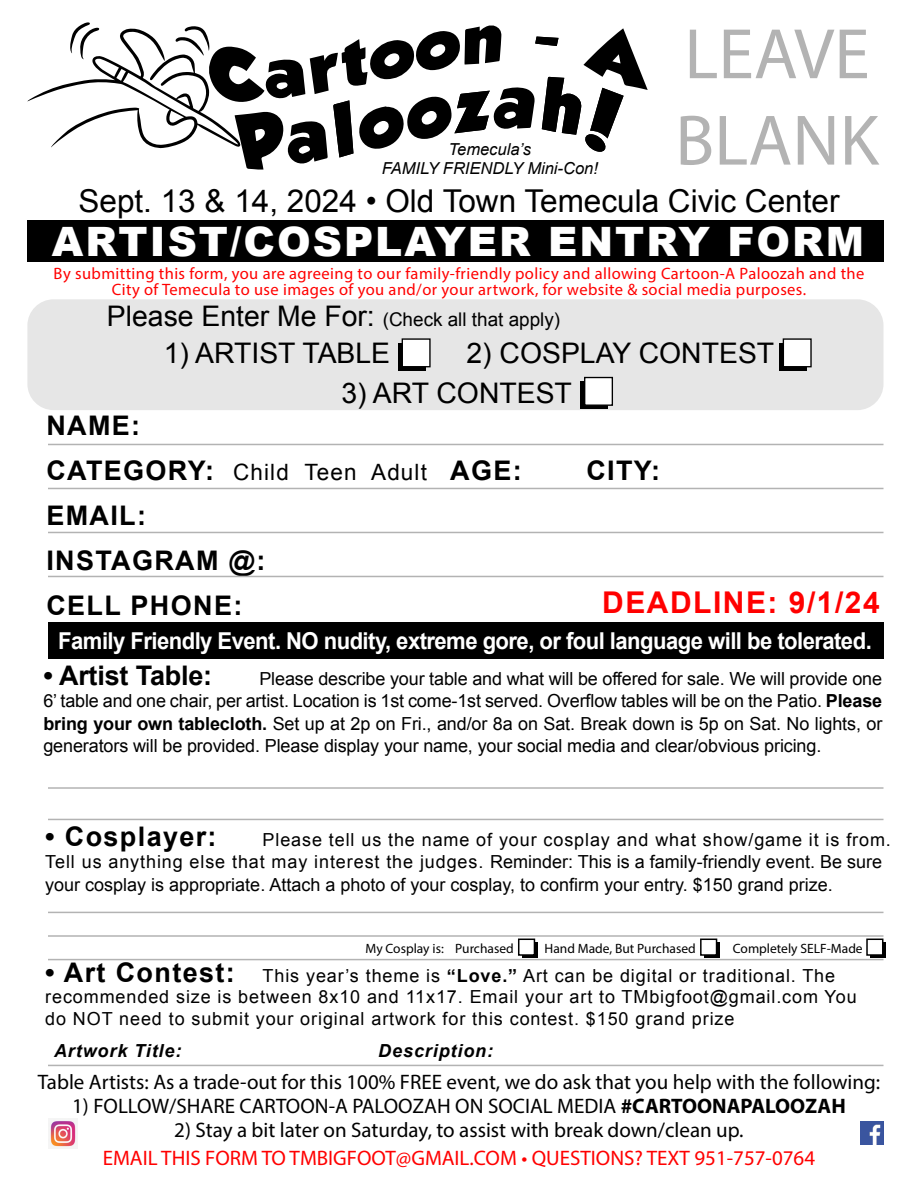
<style>
.page{position:relative;width:918px;height:1188px;background:#fff}
.page>*{position:absolute;margin:0;border:0;box-sizing:border-box;transform-origin:0 0}
.t1{font:72px/86.4px "Myriad Pro";color:#b3b3b3}
.t2{font:900 40.5px "Arial";letter-spacing:.05em;color:#fff}
.t3{font:31.5px "Arial";color:#000}
.t4{font:700 30px "Arial";letter-spacing:.05em;color:#f00}
.t5{font:28.35px "Arial";color:#000}
.t6{font:700 27px/45px "Arial";letter-spacing:.05em;color:#000}
.t7{font:700 27px "Arial";letter-spacing:-.005em;color:#000}
.t8{font:700 23.25px "Arial";letter-spacing:-.025em;color:#fff;scale:.95 1}
.t9{font:22.5px "Arial";letter-spacing:.05em;color:#000}
.t10{font:21px "Myriad Pro";color:#000}
.t11{font:21px "Myriad Pro";color:#f00}
.t12{font:18.9px "Arial";color:#000}
.t13{font:18px/22.5px "Arial";letter-spacing:.05em;color:#000}
.t14{font:18px/22.5px "Arial";color:#000}
.t15{font:italic 700 18px "Arial";letter-spacing:.05em;color:#000}
.t16{font:16.5px/16.5px "Myriad Pro";letter-spacing:.025em;color:#f00;text-align:center}
.t17{font:italic 16.5px/19.8px "Arial";color:#000;text-align:center}
.t18{font:13.5px "Myriad Pro";color:#000}
.s1{font-size:28.35px}
.s2{font-weight:700;font-size:27px}
.s3{font-weight:700}
</style>
<div class="page">
<img style="left:48px;top:1118px;width:29px;height:30px">
<img style="left:861px;top:1122px;width:22px;height:23px">
<svg style="left:27px;top:22px;width:621px;height:148px"></svg>
<div style="left:27px;top:220px;width:857px;height:42px;background:#000"></div>
<div style="left:27px;top:299px;width:856px;height:111px;background:#e6e6e6;border-radius:26px"></div>
<div style="left:398px;top:343px;width:28px;height:28px;background:#000"></div>
<div style="left:402px;top:338px;width:29px;height:29px;background:#fff;border:1px solid #000"></div>
<div style="left:779px;top:343px;width:28px;height:28px;background:#000"></div>
<div style="left:783px;top:338px;width:29px;height:29px;background:#fff;border:1px solid #000"></div>
<div style="left:581px;top:382px;width:27px;height:27px;background:#000"></div>
<div style="left:584px;top:377px;width:29px;height:29px;background:#fff;border:1px solid #000"></div>
<hr style="left:48px;top:444px;width:836px;height:1px;background:#b3b3b3">
<hr style="left:48px;top:488px;width:836px;height:1px;background:#b3b3b3">
<hr style="left:48px;top:532px;width:836px;height:1px;background:#b3b3b3">
<hr style="left:48px;top:576px;width:836px;height:1px;background:#b3b3b3">
<hr style="left:48px;top:787px;width:836px;height:2px;background:#b3b3b3">
<hr style="left:48px;top:819px;width:836px;height:1px;background:#b3b3b3">
<hr style="left:48px;top:912px;width:836px;height:1px;background:#b3b3b3">
<hr style="left:48px;top:935px;width:836px;height:2px;background:#b3b3b3">
<hr style="left:48px;top:959px;width:836px;height:1px;background:#b3b3b3">
<hr style="left:48px;top:1065px;width:836px;height:1px;background:#b3b3b3">
<div style="left:48px;top:622px;width:836px;height:36px;background:#000"></div>
<div style="left:522px;top:942px;width:15px;height:16px;background:#000"></div>
<div style="left:518px;top:939px;width:17px;height:17px;background:#fff;border:2px solid #000"></div>
<div style="left:704px;top:942px;width:16px;height:16px;background:#000"></div>
<div style="left:700px;top:939px;width:17px;height:17px;background:#fff;border:2px solid #000"></div>
<div style="left:870px;top:942px;width:16px;height:16px;background:#000"></div>
<div style="left:866px;top:939px;width:17px;height:17px;background:#fff;border:2px solid #000"></div>
<h1 class="t1" style="left:675px;top:10px;width:205px">LEAVE<br>BLANK</h1>
<h3 class="t3" style="left:78px;top:180px;width:763px">Sept. 13 &amp; 14, 2024 • Old Town Temecula Civic Center</h3>
<p class="t17" style="left:382px;top:139px;width:218px">Temecula’s<br>FAMILY FRIENDLY Mini-Con!</p>
<h2 class="t2" style="left:52px;top:213px;width:814px">ARTIST/COSPLAYER ENTRY FORM</h2>
<p class="t16" style="left:54px;top:265px;width:812px">By submitting this form, you are agreeing to our family-friendly policy and allowing Cartoon-A Paloozah and the<br>City of Temecula to use images of you and/or your artwork, for website &amp; social media purposes.</p>
<p class="t12" style="left:107px;top:307px;width:455px"><span class="s1">Please Enter Me For:</span> (Check all that apply)</p>
<h3 class="t5" style="left:164px;top:334px;width:228px">1) ARTIST TABLE</h3>
<h3 class="t5" style="left:467px;top:334px;width:309px">2) COSPLAY CONTEST</h3>
<h3 class="t5" style="left:341px;top:374px;width:232px">3) ART CONTEST</h3>
<h3 class="t6" style="left:46px;top:404px;width:95px">NAME:</h3>
<p class="t9" style="left:46px;top:457px;width:477px"><span class="s2">CATEGORY:</span> Child Teen Adult <span class="s2">AGE:</span></p>
<h3 class="t6" style="left:586px;top:449px;width:75px">CITY:</h3>
<h3 class="t6" style="left:46px;top:494px;width:221px">EMAIL:<br>INSTAGRAM @:<br>CELL PHONE:</h3>
<h3 class="t4" style="left:602px;top:582px;width:279px">DEADLINE: 9/1/24</h3>
<p class="t8" style="left:58px;top:626px;width:858px">Family Friendly Event. NO nudity, extreme gore, or foul language will be tolerated.</p>
<h3 class="t7" style="left:43px;top:657px;width:170px">• Artist Table:</h3>
<p class="t13" style="left:43px;top:667px;width:840px;text-align:justify;text-indent:216px">Please describe your table and what will be offered for sale. We will provide one 6’ table and one chair, per artist. Location is 1st come-1st served. Overflow tables will be on the Patio. <span class="s3">Please bring your own tablecloth.</span> Set up at 2p on Fri., and/or 8a on Sat. Break down is 5p on Sat. No lights, or generators will be provided. Please display your name, your social media and clear/obvious pricing.</p>
<h3 class="t6" style="left:45px;top:815px;width:173px">• Cosplayer:</h3>
<p class="t14" style="left:45px;top:828px;width:847px;text-indent:217px">Please tell us the name of your cosplay and what show/game it is from.<br>Tell us anything else that may interest the judges. Reminder: This is a family-friendly event. Be sure your cosplay is appropriate. Attach a photo of your cosplay, to confirm your entry. $150 grand prize.</p>
<p class="t18" style="left:365px;top:940px;width:150px">My Cosplay is: Purchased</p>
<p class="t18" style="left:545px;top:940px;width:153px">Hand Made, But Purchased</p>
<p class="t18" style="left:733px;top:940px;width:131px">Completely SELF-Made</p>
<p class="t13" style="left:45px;top:966px;width:813px;line-height:21px"><span class="s2">• Art Contest:</span> This year’s theme is <span class="s3">“Love.”</span> Art can be digital or traditional. The recommended size is between 8x10 and 11x17. Email your art to TMbigfoot@gmail.com You do NOT need to submit your original artwork for this contest. $150 grand prize</p>
<p class="t15" style="left:54px;top:1039px;width:129px">Artwork Title:</p>
<p class="t15" style="left:378px;top:1039px;width:116px">Description:</p>
<p class="t10" style="left:38px;top:1070px;width:844px">Table Artists: As a trade-out for this 100% FREE event, we do ask that you help with the following:</p>
<p class="t10" style="left:72px;top:1094px;width:775px">1) FOLLOW/SHARE CARTOON-A PALOOZAH ON SOCIAL MEDIA <span class="s3">#CARTOONAPALOOZAH</span></p>
<p class="t10" style="left:174px;top:1118px;width:571px">2) Stay a bit later on Saturday, to assist with break down/clean up.</p>
<p class="t11" style="left:103px;top:1145px;width:714px">EMAIL THIS FORM TO TMBIGFOOT@GMAIL.COM • QUESTIONS? TEXT 951-757-0764</p>
</div>
